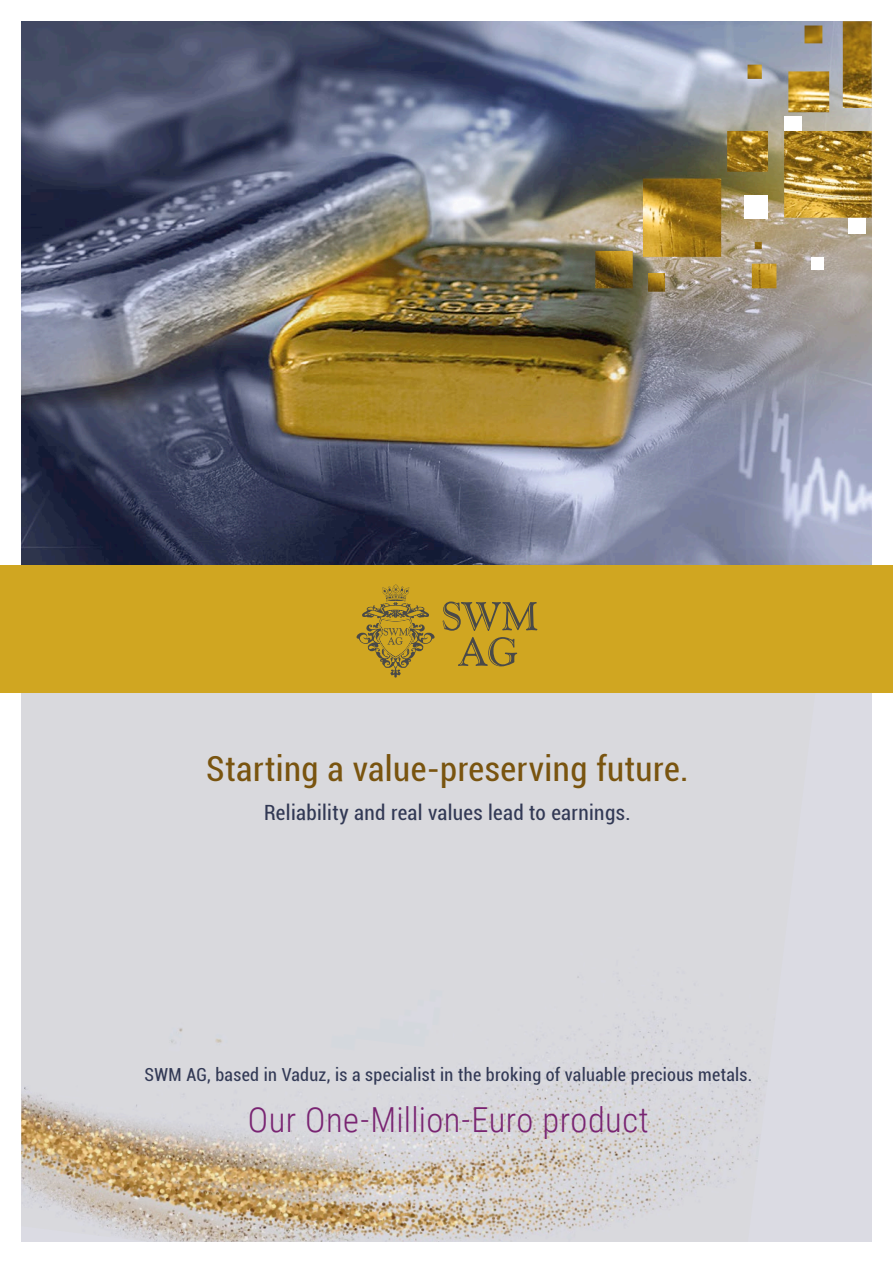
<style>
.page{position:relative;width:893px;height:1263px;background:#fff}
.page>*{position:absolute;margin:0;border:0;box-sizing:border-box;transform-origin:0 0}
.t1{font:condensed 34.5px "Roboto";letter-spacing:.015em;color:#79540f}
.t2{font:300 34.5px "Roboto Condensed";letter-spacing:.01em;color:#792472}
.t3{font:condensed 21px "Roboto";letter-spacing:.015em;color:#323955}
.t4{font:condensed 18px "Roboto";letter-spacing:.02em;color:#323955}
</style>
<div class="page">
<div style="left:21px;top:561px;width:851px;height:681px;background:#dbdbe3"></div>
<img style="left:21px;top:692px;width:806px;height:550px">
<img style="left:21px;top:21px;width:851px;height:544px">
<img style="left:595px;top:21px;width:277px;height:271px">
<div style="left:0;top:565px;width:893px;height:127px;background:#d0a621"></div>
<svg style="left:458px;top:637px;width:59px;height:29px"></svg>
<svg style="left:443px;top:601px;width:94px;height:30px"></svg>
<svg style="left:357px;top:584px;width:78px;height:93px"></svg>
<p class="t1" style="left:206px;top:745px;width:484px">Starting a value-preserving future.</p>
<p class="t3" style="left:264px;top:798px;width:368px">Reliability and real values lead to earnings.</p>
<p class="t4" style="left:144px;top:1062px;width:609px">SWM AG, based in Vaduz, is a specialist in the broking of valuable precious metals.</p>
<p class="t2" style="left:248px;top:1096px;width:402px">Our One-Million-Euro product</p>
</div>
